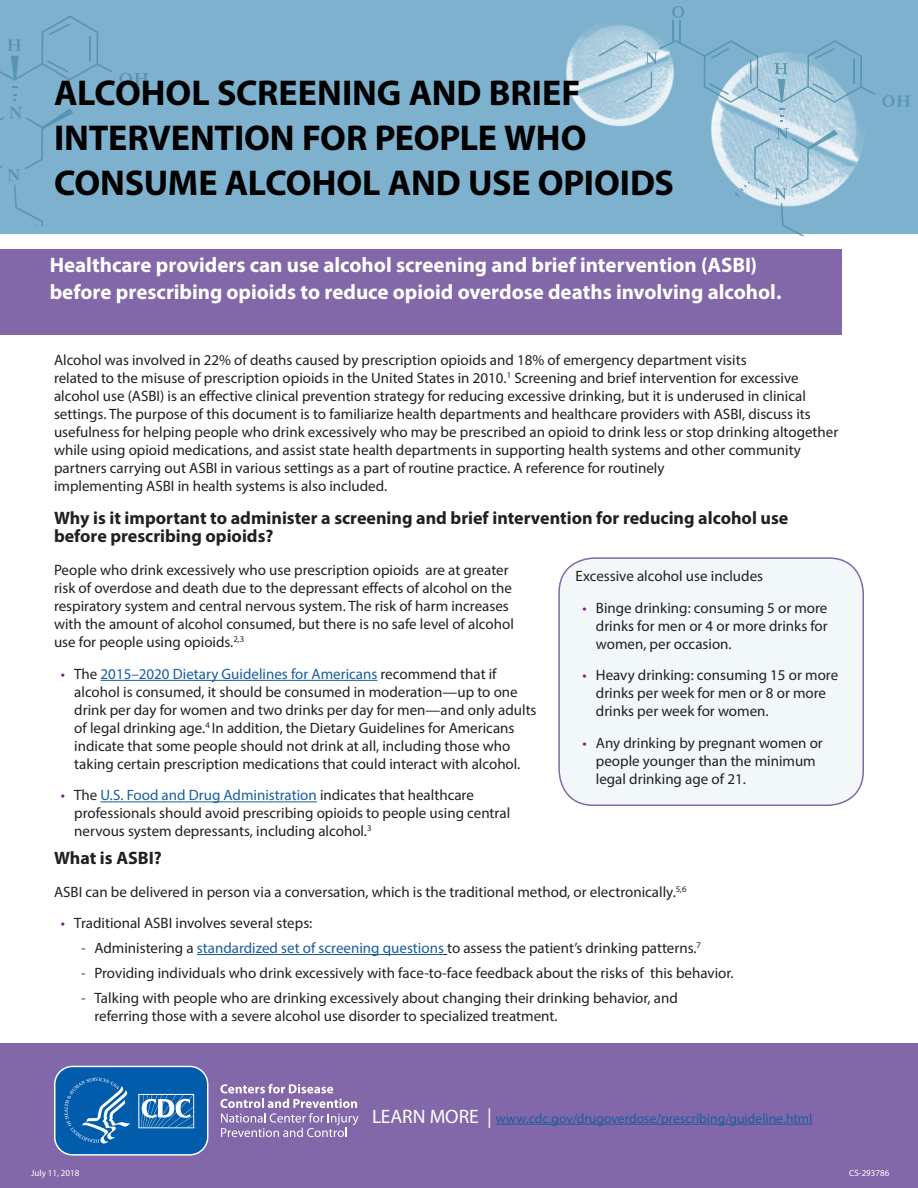
<style>
.page{position:relative;width:918px;height:1188px;background:#fff}
.page>*{position:absolute;margin:0;border:0;box-sizing:border-box;transform-origin:0 0}
.t1{font:700 36px/45px "Myriad Pro";letter-spacing:-.005em;color:#000}
.t2{font:700 21px/27px "Myriad Pro";color:#fff}
.t3{font:700 18px/18px "Myriad Pro";color:#231f20}
.t4{font:15px/18px "Myriad Pro";color:#231f20}
.t5{font:13.5px "Myriad Pro";letter-spacing:.005em;color:#175d9e}
.t6{font:9px "Myriad Pro";color:#fff}
.s1{color:#781d7d}
.s2{color:#175d9e}
.s3{font-size:19.5px;color:#fff}
</style>
<div class="page">
<div style="left:0;top:0;width:918px;height:234px;background:#7db1cd"></div>
<svg style="left:119px;top:73px;width:29px;height:12px"></svg>
<svg style="left:0;top:107px;width:73px;height:119px"></svg>
<svg style="left:0;top:15px;width:113px;height:73px"></svg>
<svg style="left:13px;top:94px;width:4px;height:7px"></svg>
<img style="left:710px;top:110px;width:155px;height:126px">
<img style="left:565px;top:26px;width:94px;height:101px">
<div style="left:0;top:1043px;width:918px;height:145px;background:#8268a8"></div>
<svg style="left:882px;top:95px;width:28px;height:12px"></svg>
<svg style="left:598px;top:6px;width:278px;height:104px"></svg>
<svg style="left:780px;top:116px;width:3px;height:6px"></svg>
<svg style="left:735px;top:128px;width:103px;height:107px"></svg>
<div style="left:0;top:249px;width:841px;height:86px;background:#8268a8"></div>
<hr style="left:101px;top:680px;width:276px;height:1px;background:#175d9e">
<hr style="left:101px;top:801px;width:216px;height:1px;background:#175d9e">
<div style="left:559px;top:558px;width:304px;height:247px;background:#f2f7fa;border-radius:34px"></div>
<div style="left:558px;top:557px;width:306px;height:249px;border:2px solid #8268a8;border-radius:34px"></div>
<hr style="left:197px;top:954px;width:247px;height:1px;background:#175d9e">
<svg style="left:220px;top:1084px;width:113px;height:9px"></svg>
<svg style="left:220px;top:1099px;width:139px;height:38px"></svg>
<svg style="left:54px;top:1066px;width:155px;height:90px;background:#2874b6"></svg>
<hr style="left:496px;top:1124px;width:316px;height:1px;background:#175d9e">
<h1 class="t1" style="left:54px;top:69px;width:621px">ALCOHOL SCREENING AND BRIEF<br>INTERVENTION FOR PEOPLE WHO<br>CONSUME ALCOHOL AND USE OPIOIDS</h1>
<h2 class="t2" style="left:50px;top:251px;width:733px">Healthcare providers can use alcohol screening and brief intervention (ASBI) before prescribing opioids to reduce opioid overdose deaths involving alcohol.</h2>
<p class="t4" style="left:54px;top:351px;width:786px">Alcohol was involved in 22% of deaths caused by prescription opioids and 18% of emergency department visits<br>related to the misuse of prescription opioids in the United States in 2010.<sup>1</sup> Screening and brief intervention for excessive alcohol use (ASBI) is an effective clinical prevention strategy for reducing excessive drinking, but it is underused in clinical settings. The purpose of this document is to familiarize health departments and healthcare providers with ASBI, discuss its usefulness for helping people who drink excessively who may be prescribed an opioid to drink less or stop drinking altogether while using opioid medications, and assist state health departments in supporting health systems and other community partners carrying out ASBI in various settings as a part of routine practice. A reference for routinely<br>implementing ASBI in health systems is also included.</p>
<h3 class="t3" style="left:54px;top:509px;width:736px">Why is it important to administer a screening and brief intervention for reducing alcohol use before prescribing opioids?</h3>
<h3 class="t4" style="left:54px;top:561px;width:461px">People who drink excessively who use prescription opioids are at greater risk of overdose and death due to the depressant effects of alcohol on the respiratory system and central nervous system. The risk of harm increases with the amount of alcohol consumed, but there is no safe level of alcohol use for people using opioids.<sup>2,3</sup></h3>
<p class="t4" style="left:74px;top:665px;width:464px;text-indent:-14px"><span class="s1">•</span> The <span class="s2">2015–2020 Dietary Guidelines for Americans</span> recommend that if alcohol is consumed, it should be consumed in moderation—up to one drink per day for women and two drinks per day for men—and only adults of legal drinking age.<sup>4</sup> In addition, the Dietary Guidelines for Americans indicate that some people should not drink at all, including those who taking certain prescription medications that could interact with alcohol.</p>
<p class="t4" style="left:74px;top:786px;width:437px;text-indent:-14px"><span class="s1">•</span> The <span class="s2">U.S. Food and Drug Administration</span> indicates that healthcare professionals should avoid prescribing opioids to people using central nervous system depressants, including alcohol.<sup>3</sup></p>
<h3 class="t4" style="left:576px;top:567px;width:189px">Excessive alcohol use includes</h3>
<p class="t4" style="left:596px;top:599px;width:233px;text-align:justify;text-indent:-14px"><span class="s1">•</span> Binge drinking: consuming 5 or more drinks for men or 4 or more drinks for women, per occasion.</p>
<p class="t4" style="left:596px;top:666px;width:244px;text-indent:-14px"><span class="s1">•</span> Heavy drinking: consuming 15 or more drinks per week for men or 8 or more drinks per week for women.</p>
<p class="t4" style="left:596px;top:734px;width:228px;text-indent:-14px"><span class="s1">•</span> Any drinking by pregnant women or people younger than the minimum legal drinking age of 21.</p>
<h3 class="t3" style="left:54px;top:848px;width:109px">What is ASBI?</h3>
<h3 class="t4" style="left:54px;top:882px;width:634px">ASBI can be delivered in person via a conversation, which is the traditional method, or electronically.<sup>5,6</sup></h3>
<p class="t4" style="left:61px;top:914px;width:253px"><span class="s1">•</span> Traditional ASBI involves several steps:</p>
<p class="t4" style="left:81px;top:939px;width:622px"><span class="s1">-</span> Administering a <span class="s2">standardized set of screening questions</span> to assess the patient’s drinking patterns.<sup>7</sup></p>
<p class="t4" style="left:81px;top:963px;width:654px"><span class="s1">-</span> Providing individuals who drink excessively with face-to-face feedback about the risks of this behavior.</p>
<p class="t4" style="left:94px;top:988px;width:585px;text-indent:-14px"><span class="s1">-</span> Talking with people who are drinking excessively about changing their drinking behavior, and referring those with a severe alcohol use disorder to specialized treatment.</p>
<p class="t5" style="left:372px;top:1110px;width:442px"><span class="s3">LEARN MORE |</span> www.cdc.gov/drugoverdose/prescribing/guideline.html</p>
<p class="t6" style="left:31px;top:1167px;width:50px">July 11, 2018</p>
<p class="t6" style="left:849px;top:1167px;width:42px">CS-293786</p>
</div>
